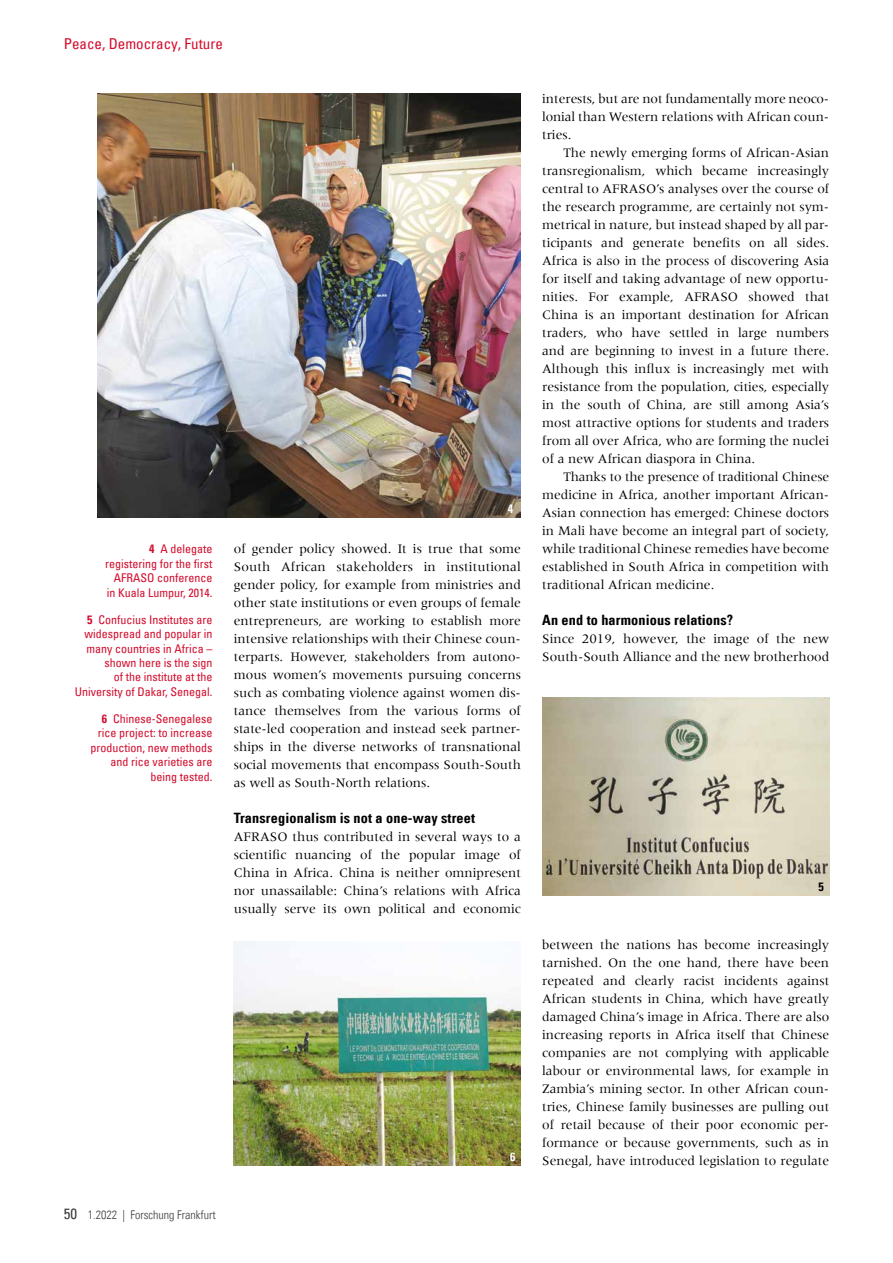
<style>
.page{position:relative;width:893px;height:1263px;background:#fff}
.page>*{position:absolute;margin:0;border:0;box-sizing:border-box;transform-origin:0 0}
.t1{font:condensed 15px "Univers Com 57";color:#d30b2c}
.t2{font:14.25px "Univers Com 67 Bold Cond";letter-spacing:.01em;color:#000}
.t3{font:13.5px/18px "Meridien";color:#000;text-align:justify}
.t4{font:condensed 12px/14.4px "Univers Com 57";color:#d30b2c;text-align:right}
.t5{font:12px "Univers Com 47 Light Cond";color:#3c3c3b}
.t6{font:12px "Univers Com 67 Bold Cond";color:#fff}
.t7{font:12px "Univers Com 67 Bold Cond";color:#000}
.s1{font-family:"Univers Com 67 Bold Cond";font-stretch:normal}
.s2{font-family:"Univers Com 57";font-stretch:condensed;font-size:15px}
</style>
<div class="page">
<img style="left:97px;top:94px;width:424px;height:423px">
<img style="left:234px;top:942px;width:287px;height:223px">
<img style="left:542px;top:697px;width:287px;height:198px">
<p class="t1" style="left:64px;top:34px;width:161px">Peace, Democracy, Future</p>
<p class="t4" style="left:105px;top:542px;width:109px"><span class="s1">4</span> A delegate registering for the first<br>AFRASO conference in Kuala Lumpur, 2014.</p>
<p class="t4" style="left:75px;top:612px;width:139px"><span class="s1">5</span> Confucius Institutes are widespread and popular in many countries in Africa – shown here is the sign<br>of the institute at the<br>University of Dakar, Senegal.</p>
<p class="t4" style="left:91px;top:711px;width:123px"><span class="s1">6</span> Chinese-Senegalese rice project: to increase production, new methods and rice varieties are being tested.</p>
<p class="t6" style="left:508px;top:501px;width:7px">4</p>
<p class="t3" style="left:234px;top:540px;width:289px">of gender policy showed. It is true that some South African stakeholders in institutional gender policy, for example from ministries and other state institutions or even groups of female entrepreneurs, are working to establish more intensive relationships with their Chinese coun&shy;terparts. However, stakeholders from autono&shy;mous women’s movements pursuing concerns such as combating violence against women dis&shy;tance themselves from the various forms of state-led cooperation and instead seek partner&shy;ships in the diverse networks of transnational social movements that encompass South-South as well as South-North relations.</p>
<p class="t2" style="left:234px;top:809px;width:243px">Transregionalism is not a one-way street</p>
<p class="t3" style="left:234px;top:828px;width:289px">AFRASO thus contributed in several ways to a scientific nuancing of the popular image of China in Africa. China is neither omnipresent nor unassailable: China’s relations with Africa usually serve its own political and economic</p>
<p class="t5" style="left:64px;top:1208px;width:153px"><span class="s2">50</span> 1.2022 | Forschung Frankfurt</p>
<p class="t6" style="left:510px;top:1149px;width:7px">6</p>
<p class="t3" style="left:542px;top:90px;width:289px">interests, but are not fundamentally more neoco&shy;lonial than Western relations with African coun&shy;tries.</p>
<p class="t3" style="left:542px;top:144px;width:289px;text-indent:21px">The newly emerging forms of African-Asian transregionalism, which became increasingly central to AFRASO’s analyses over the course of the research programme, are certainly not sym&shy;metrical in nature, but instead shaped by all par&shy;ticipants and generate benefits on all sides.<br>Africa is also in the process of discovering Asia for itself and taking advantage of new opportu&shy;nities. For example, AFRASO showed that China is an important destination for African traders, who have settled in large numbers and are beginning to invest in a future there.<br>Although this influx is increasingly met with resistance from the population, cities, especially in the south of China, are still among Asia’s most attractive options for students and traders from all over Africa, who are forming the nuclei of a new African diaspora in China.</p>
<p class="t3" style="left:542px;top:468px;width:289px;text-indent:21px">Thanks to the presence of traditional Chinese medicine in Africa, another important African-Asian connection has emerged: Chinese doctors in Mali have become an integral part of society, while traditional Chinese remedies have become established in South Africa in competition with traditional African medicine.</p>
<p class="t2" style="left:542px;top:611px;width:193px">An end to harmonious relations?</p>
<p class="t3" style="left:542px;top:630px;width:289px">Since 2019, however, the image of the new<br>South-South Alliance and the new brotherhood</p>
<p class="t7" style="left:819px;top:879px;width:7px">5</p>
<p class="t3" style="left:542px;top:936px;width:289px">between the nations has become increasingly tarnished. On the one hand, there have been repeated and clearly racist incidents against African students in China, which have greatly damaged China’s image in Africa. There are also increasing reports in Africa itself that Chinese companies are not complying with applicable labour or environmental laws, for example in Zambia’s mining sector. In other African coun&shy;tries, Chinese family businesses are pulling out of retail because of their poor economic per&shy;formance or because governments, such as in Senegal, have introduced legislation to regulate</p>
</div>
